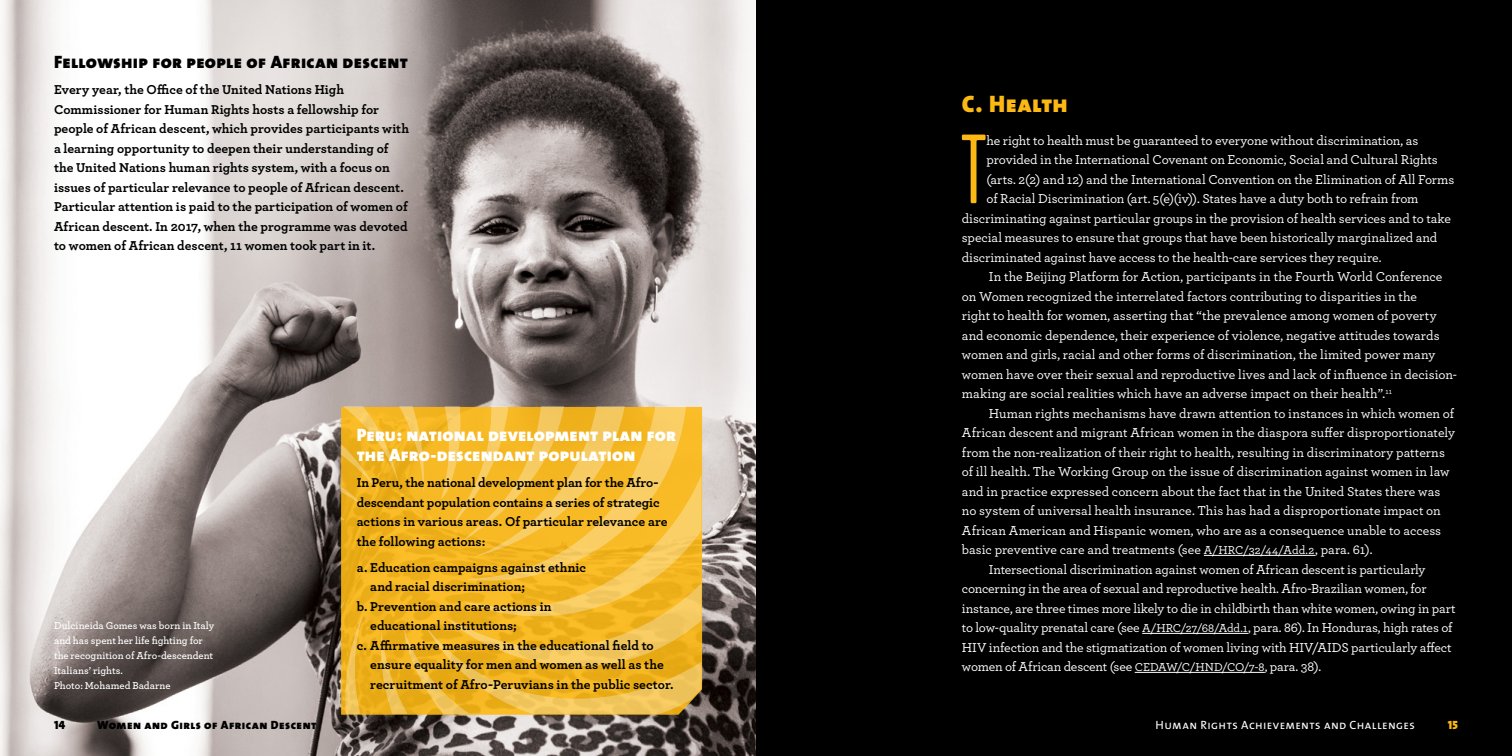
<style>
.page{position:relative;width:1512px;height:756px;background:#fff}
.page>*{position:absolute;margin:0;border:0;box-sizing:border-box;transform-origin:0 0}
.t1{font:300 91.5px "Kapra Neue";color:#fdb913}
.t2{font:24px "The Sans Black Caps";letter-spacing:.015em;color:#fdb913}
.t3{font:18px/19.5px "The Sans Black Caps";letter-spacing:.01em;color:#fff}
.t4{font:18px "The Sans Black Caps";letter-spacing:.015em;color:#000}
.t5{font:500 13.5px "Archer";letter-spacing:-.005em;color:#fff}
.t6{font:700 13.5px/19.5px "Archer";color:#000}
.t7{font:12px "The Sans Caps";letter-spacing:.035em;color:#fff}
.t8{font:12px "The Sans Black Caps";letter-spacing:.045em;color:#000}
.t9{font:12px "The Sans Black Caps";color:#fdb913}
.t10{font:600 10.5px/15px "Archer";color:#fff}
.s1{font-size:12px}
</style>
<div class="page">
<div style="left:756px;top:0;width:756px;height:756px;background:#000"></div>
<img style="left:0;top:0;width:756px;height:756px">
<svg style="left:341px;top:406px;width:361px;height:308px;background:#f2b931"></svg>
<hr style="left:1204px;top:555px;width:111px;height:1px;background:#fff">
<hr style="left:1142px;top:633px;width:106px;height:1px;background:#fff">
<hr style="left:1135px;top:672px;width:130px;height:1px;background:#fff">
<h3 class="t4" style="left:54px;top:46px;width:355px">Fellowship for people of African descent</h3>
<p class="t6" style="left:54px;top:79px;width:357px">Every year, the Office of the United Nations High Commissioner for Human Rights hosts a fellowship for people of African descent, which provides participants with a learning opportunity to deepen their understanding of the United Nations human rights system, with a focus on issues of particular relevance to people of African descent.<br>Particular attention is paid to the participation of women of African descent. In 2017, when the programme was devoted to women of African descent, 11 women took part in it.</p>
<p class="t10" style="left:54px;top:618px;width:162px">Dulcineida Gomes was born in Italy and has spent her life fighting for the recognition of Afro-descendent<br>Italians’ rights.<br>Photo: Mohamed Badarne</p>
<p class="t8" style="left:54px;top:715px;width:13px">14</p>
<p class="t8" style="left:97px;top:715px;width:221px">Women and Girls of African Descent</p>
<h3 class="t3" style="left:357px;top:425px;width:320px">Peru: national development plan for the Afro-descendant population</h3>
<p class="t6" style="left:357px;top:472px;width:312px">In Peru, the national development plan for the Afro&shy;descendant population contains a series of strategic actions in various areas. Of particular relevance are the following actions:</p>
<p class="t6" style="left:357px;top:557px;width:231px">a. Education campaigns against ethnic</p>
<p class="t6" style="left:370px;top:576px;width:156px">and racial discrimination;</p>
<p class="t6" style="left:357px;top:596px;width:196px">b. Prevention and care actions in</p>
<p class="t6" style="left:370px;top:615px;width:148px">educational institutions;</p>
<p class="t6" style="left:357px;top:635px;width:299px">c. Affirmative measures in the educational field to</p>
<p class="t6" style="left:370px;top:654px;width:295px">ensure equality for men and women as well as the</p>
<p class="t6" style="left:370px;top:674px;width:305px">recruitment of Afro-Peruvians in the public sector.</p>
<h2 class="t2" style="left:962px;top:83px;width:107px">C. Health</h2>
<h1 class="t1" style="left:959px;top:116px;width:31px">T</h1>
<p class="t5" style="left:987px;top:130px;width:433px">he right to health must be guaranteed to everyone without discrimination, as</p>
<p class="t5" style="left:987px;top:150px;width:453px">provided in the International Covenant on Economic, Social and Cultural Rights</p>
<p class="t5" style="left:987px;top:169px;width:469px">(arts. 2(2) and 12) and the International Convention on the Elimination of All Forms</p>
<p class="t5" style="left:987px;top:189px;width:433px">of Racial Discrimination (art. 5(e)(iv)). States have a duty both to refrain from</p>
<p class="t5" style="left:962px;top:208px;width:491px">discriminating against particular groups in the provision of health services and to take</p>
<p class="t5" style="left:962px;top:228px;width:477px">special measures to ensure that groups that have been historically marginalized and</p>
<p class="t5" style="left:962px;top:247px;width:421px">discriminated against have access to the health-care services they require.</p>
<p class="t5" style="left:989px;top:267px;width:455px">In the Beijing Platform for Action, participants in the Fourth World Conference</p>
<p class="t5" style="left:962px;top:286px;width:457px">on Women recognized the interrelated factors contributing to disparities in the</p>
<p class="t5" style="left:962px;top:306px;width:476px">right to health for women, asserting that “the prevalence among women of poverty</p>
<p class="t5" style="left:962px;top:325px;width:479px">and economic dependence, their experience of violence, negative attitudes towards</p>
<p class="t5" style="left:962px;top:345px;width:475px">women and girls, racial and other forms of discrimination, the limited power many</p>
<p class="t5" style="left:962px;top:364px;width:497px">women have over their sexual and reproductive lives and lack of influence in decision-</p>
<p class="t5" style="left:962px;top:384px;width:432px">making are social realities which have an adverse impact on their health”.<sup>11</sup></p>
<p class="t5" style="left:989px;top:403px;width:467px">Human rights mechanisms have drawn attention to instances in which women of</p>
<p class="t5" style="left:962px;top:423px;width:495px">African descent and migrant African women in the diaspora suffer disproportionately</p>
<p class="t5" style="left:962px;top:442px;width:485px">from the non-realization of their right to health, resulting in discriminatory patterns</p>
<p class="t5" style="left:962px;top:462px;width:489px">of ill health. The Working Group on the issue of discrimination against women in law</p>
<p class="t5" style="left:962px;top:481px;width:480px">and in practice expressed concern about the fact that in the United States there was</p>
<p class="t5" style="left:962px;top:501px;width:481px">no system of universal health insurance. This has had a disproportionate impact on</p>
<p class="t5" style="left:962px;top:520px;width:481px">African American and Hispanic women, who are as a consequence unable to access</p>
<p class="t5" style="left:962px;top:540px;width:412px">basic preventive care and treatments (see <span class="s1">A/HRC/32/44/Add.2</span>, para. 61).</p>
<p class="t5" style="left:989px;top:559px;width:438px">Intersectional discrimination against women of African descent is particularly</p>
<p class="t5" style="left:962px;top:579px;width:466px">concerning in the area of sexual and reproductive health. Afro-Brazilian women, for</p>
<p class="t5" style="left:962px;top:598px;width:495px">instance, are three times more likely to die in childbirth than white women, owing in part</p>
<p class="t5" style="left:962px;top:618px;width:492px">to low-quality prenatal care (see <span class="s1">A/HRC/27/68/Add.1</span>, para. 86). In Honduras, high rates of</p>
<p class="t5" style="left:962px;top:637px;width:491px">HIV infection and the stigmatization of women living with HIV/AIDS particularly affect</p>
<p class="t5" style="left:962px;top:657px;width:361px">women of African descent (see <span class="s1">CEDAW/C/HND/CO/7-8</span>, para. 38).</p>
<p class="t7" style="left:1156px;top:715px;width:261px">Human Rights Achievements and Challenges</p>
<p class="t9" style="left:1448px;top:715px;width:12px">15</p>
</div>
